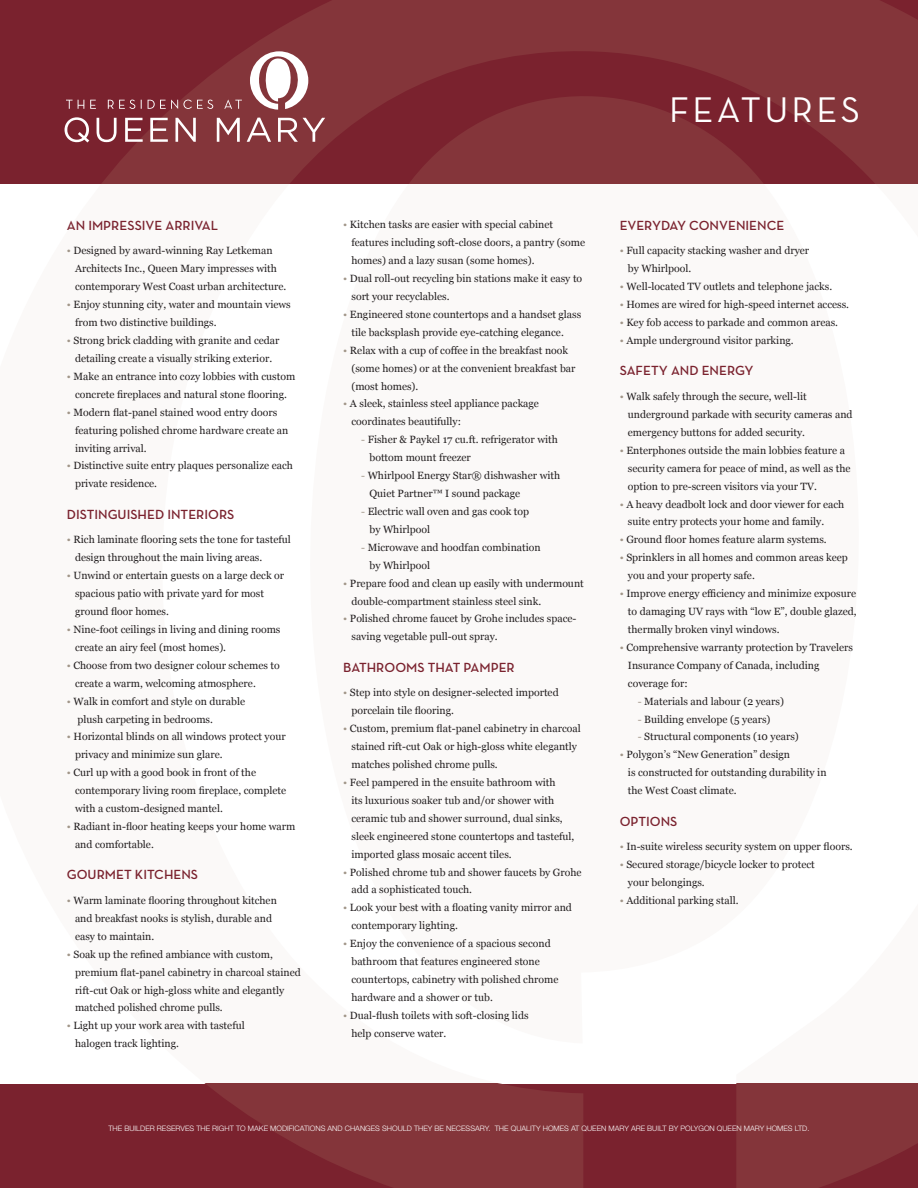
<style>
.page{position:relative;width:918px;height:1188px;background:#fff}
.page>*{position:absolute;margin:0;border:0;box-sizing:border-box;transform-origin:0 0}
.t1{font:36.3px "Neutra Text";letter-spacing:.09em;color:#fff}
.t2{font:600 13.5px "Neutra Text";color:#7a222e}
.t3{font:10.5px/17.9px "Georgia";color:#231f20}
.t4{font:300 7.5px "Helvetica Neue LT Std";color:#fff}
.s1{color:#a19689}
</style>
<div class="page">
<svg style="left:0;top:0;width:918px;height:184px;background:#7f2c34"></svg>
<svg style="left:243px;top:71px;width:662px;height:113px;background:#7f2d35"></svg>
<svg style="left:0;top:1084px;width:918px;height:104px;background:#7e2b33"></svg>
<svg style="left:65px;top:117px;width:260px;height:25px"></svg>
<svg style="left:66px;top:100px;width:176px;height:9px;background:#934c54"></svg>
<svg style="left:250px;top:51px;width:58px;height:59px"></svg>
<p class="t2" style="left:67px;top:220px;width:153px">AN IMPRESSIVE ARRIVAL</p>
<p class="t3" style="left:75px;top:242px;width:213px;text-indent:-8px"><span class="s1">•</span> Designed by award-winning Ray Letkeman<br>Architects Inc., Queen Mary impresses with contemporary West Coast urban architecture.</p>
<p class="t3" style="left:75px;top:296px;width:217px;text-indent:-8px"><span class="s1">•</span> Enjoy stunning city, water and mountain views from two distinctive buildings.</p>
<p class="t3" style="left:67px;top:331px;width:214px;text-align:center"><span class="s1">•</span> Strong brick cladding with granite and cedar detailing create a visually striking exterior.</p>
<p class="t3" style="left:67px;top:367px;width:230px;text-align:center"><span class="s1">•</span> Make an entrance into cozy lobbies with custom concrete fireplaces and natural stone flooring.</p>
<p class="t3" style="left:75px;top:403px;width:215px;text-indent:-8px"><span class="s1">•</span> Modern flat-panel stained wood entry doors featuring polished chrome hardware create an inviting arrival.</p>
<p class="t3" style="left:75px;top:457px;width:219px;text-indent:-8px"><span class="s1">•</span> Distinctive suite entry plaques personalize each private residence.</p>
<p class="t2" style="left:67px;top:509px;width:169px">DISTINGUISHED INTERIORS</p>
<p class="t3" style="left:75px;top:531px;width:217px;text-indent:-8px"><span class="s1">•</span> Rich laminate flooring sets the tone for tasteful design throughout the main living areas.</p>
<p class="t3" style="left:75px;top:567px;width:211px;text-indent:-8px"><span class="s1">•</span> Unwind or entertain guests on a large deck or spacious patio with private yard for most ground floor homes.</p>
<p class="t3" style="left:75px;top:620px;width:207px;text-indent:-8px"><span class="s1">•</span> Nine-foot ceilings in living and dining rooms create an airy feel (most homes).</p>
<p class="t3" style="left:75px;top:656px;width:206px;text-indent:-8px"><span class="s1">•</span> Choose from two designer colour schemes to create a warm, welcoming atmosphere.</p>
<p class="t3" style="left:78px;top:692px;width:169px;text-indent:-11px"><span class="s1">•</span> Walk in comfort and style on durable plush carpeting in bedrooms.</p>
<p class="t3" style="left:75px;top:728px;width:212px;text-indent:-8px"><span class="s1">•</span> Horizontal blinds on all windows protect your privacy and minimize sun glare.</p>
<p class="t3" style="left:75px;top:764px;width:213px;text-indent:-8px"><span class="s1">•</span> Curl up with a good book in front of the contemporary living room fireplace, complete with a custom-designed mantel.</p>
<p class="t3" style="left:75px;top:817px;width:222px;text-indent:-8px"><span class="s1">•</span> Radiant in-floor heating keeps your home warm and comfortable.</p>
<p class="t2" style="left:67px;top:870px;width:133px">GOURMET KITCHENS</p>
<p class="t3" style="left:75px;top:891px;width:203px;text-indent:-8px"><span class="s1">•</span> Warm laminate flooring throughout kitchen and breakfast nooks is stylish, durable and easy to maintain.</p>
<p class="t3" style="left:75px;top:945px;width:227px;text-indent:-8px"><span class="s1">•</span> Soak up the refined ambiance with custom, premium flat-panel cabinetry in charcoal stained rift-cut Oak or high-gloss white and elegantly matched polished chrome pulls.</p>
<p class="t3" style="left:75px;top:1017px;width:171px;text-indent:-8px"><span class="s1">•</span> Light up your work area with tasteful halogen track lighting.</p>
<h1 class="t1" style="left:669px;top:96px;width:193px">FEATURES</h1>
<p class="t3" style="left:351px;top:216px;width:235px;text-indent:-8px"><span class="s1">•</span> Kitchen tasks are easier with special cabinet features including soft-close doors, a pantry (some homes) and a lazy susan (some homes).</p>
<p class="t3" style="left:351px;top:269px;width:232px;text-indent:-8px"><span class="s1">•</span> Dual roll-out recycling bin stations make it easy to sort your recyclables.</p>
<p class="t3" style="left:351px;top:305px;width:231px;text-indent:-8px"><span class="s1">•</span> Engineered stone countertops and a handset glass tile backsplash provide eye-catching elegance.</p>
<p class="t3" style="left:351px;top:341px;width:226px;text-indent:-8px"><span class="s1">•</span> Relax with a cup of coffee in the breakfast nook (some homes) or at the convenient breakfast bar (most homes).</p>
<p class="t3" style="left:351px;top:395px;width:189px;text-indent:-8px"><span class="s1">•</span> A sleek, stainless steel appliance package coordinates beautifully:</p>
<p class="t3" style="left:369px;top:431px;width:190px;text-indent:-8px"><span class="s1">-</span> Fisher &amp; Paykel 17 cu.ft. refrigerator with bottom mount freezer</p>
<p class="t3" style="left:369px;top:467px;width:192px;text-indent:-8px"><span class="s1">-</span> Whirlpool Energy Star® dishwasher with<br>Quiet Partner™ I sound package</p>
<p class="t3" style="left:369px;top:502px;width:161px;text-indent:-8px"><span class="s1">-</span> Electric wall oven and gas cook top by Whirlpool</p>
<p class="t3" style="left:369px;top:538px;width:173px;text-indent:-8px"><span class="s1">-</span> Microwave and hoodfan combination by Whirlpool</p>
<p class="t3" style="left:351px;top:574px;width:234px;text-indent:-8px"><span class="s1">•</span> Prepare food and clean up easily with undermount double-compartment stainless steel sink.</p>
<p class="t3" style="left:351px;top:610px;width:227px;text-indent:-8px"><span class="s1">•</span> Polished chrome faucet by Grohe includes space&shy;saving vegetable pull-out spray.</p>
<p class="t2" style="left:343px;top:662px;width:173px">BATHROOMS THAT PAMPER</p>
<p class="t3" style="left:351px;top:684px;width:209px;text-indent:-8px"><span class="s1">•</span> Step into style on designer-selected imported porcelain tile flooring.</p>
<p class="t3" style="left:351px;top:720px;width:231px;text-indent:-8px"><span class="s1">•</span> Custom, premium flat-panel cabinetry in charcoal stained rift-cut Oak or high-gloss white elegantly matches polished chrome pulls.</p>
<p class="t3" style="left:351px;top:773px;width:224px;text-indent:-8px"><span class="s1">•</span> Feel pampered in the ensuite bathroom with<br>its luxurious soaker tub and/or shower with ceramic tub and shower surround, dual sinks, sleek engineered stone countertops and tasteful, imported glass mosaic accent tiles.</p>
<p class="t3" style="left:351px;top:863px;width:232px;text-indent:-8px"><span class="s1">•</span> Polished chrome tub and shower faucets by Grohe add a sophisticated touch.</p>
<p class="t3" style="left:351px;top:899px;width:222px;text-indent:-8px"><span class="s1">•</span> Look your best with a floating vanity mirror and contemporary lighting.</p>
<p class="t3" style="left:351px;top:935px;width:209px;text-indent:-8px"><span class="s1">•</span> Enjoy the convenience of a spacious second bathroom that features engineered stone countertops, cabinetry with polished chrome hardware and a shower or tub.</p>
<p class="t3" style="left:351px;top:1006px;width:179px;text-indent:-8px"><span class="s1">•</span> Dual-flush toilets with soft-closing lids help conserve water.</p>
<p class="t2" style="left:620px;top:220px;width:166px">EVERYDAY CONVENIENCE</p>
<p class="t3" style="left:628px;top:242px;width:183px;text-indent:-8px"><span class="s1">•</span> Full capacity stacking washer and dryer by Whirlpool.</p>
<p class="t3" style="left:620px;top:278px;width:214px"><span class="s1">•</span> Well-located TV outlets and telephone jacks.</p>
<p class="t3" style="left:620px;top:296px;width:231px"><span class="s1">•</span> Homes are wired for high-speed internet access.</p>
<p class="t3" style="left:620px;top:314px;width:220px"><span class="s1">•</span> Key fob access to parkade and common areas.</p>
<p class="t3" style="left:620px;top:331px;width:176px"><span class="s1">•</span> Ample underground visitor parking.</p>
<p class="t2" style="left:620px;top:366px;width:135px">SAFETY AND ENERGY</p>
<p class="t3" style="left:628px;top:387px;width:226px;text-indent:-8px"><span class="s1">•</span> Walk safely through the secure, well-lit underground parkade with security cameras and emergency buttons for added security.</p>
<p class="t3" style="left:628px;top:441px;width:224px;text-indent:-8px"><span class="s1">•</span> Enterphones outside the main lobbies feature a security camera for peace of mind, as well as the option to pre-screen visitors via your TV.</p>
<p class="t3" style="left:628px;top:495px;width:218px;text-indent:-8px"><span class="s1">•</span> A heavy deadbolt lock and door viewer for each suite entry protects your home and family.</p>
<p class="t3" style="left:620px;top:531px;width:209px"><span class="s1">•</span> Ground floor homes feature alarm systems.</p>
<p class="t3" style="left:628px;top:549px;width:221px;text-indent:-8px"><span class="s1">•</span> Sprinklers in all homes and common areas keep you and your property safe.</p>
<p class="t3" style="left:628px;top:585px;width:230px;text-align:justify;text-indent:-8px"><span class="s1">•</span> Improve energy effi ciency and minimize exposure to damaging UV rays with “low E”, double glazed, thermally broken vinyl windows.</p>
<p class="t3" style="left:628px;top:638px;width:227px;text-indent:-8px"><span class="s1">•</span> Comprehensive warranty protection by Travelers<br>Insurance Company of Canada, including coverage for:</p>
<p class="t3" style="left:638px;top:692px;width:148px"><span class="s1">-</span> Materials and labour (2 years)</p>
<p class="t3" style="left:638px;top:710px;width:134px"><span class="s1">-</span> Building envelope (5 years)</p>
<p class="t3" style="left:638px;top:728px;width:163px"><span class="s1">-</span> Structural components (10 years)</p>
<p class="t3" style="left:628px;top:746px;width:200px;text-indent:-8px"><span class="s1">•</span> Polygon’s “New Generation” design<br>is constructed for outstanding durability in the West Coast climate.</p>
<p class="t2" style="left:620px;top:816px;width:59px">OPTIONS</p>
<p class="t3" style="left:620px;top:838px;width:235px"><span class="s1">•</span> In-suite wireless security system on upper floors.</p>
<p class="t3" style="left:628px;top:856px;width:188px;text-indent:-8px"><span class="s1">•</span> Secured storage/bicycle locker to protect your belongings.</p>
<p class="t3" style="left:620px;top:891px;width:120px"><span class="s1">•</span> Additional parking stall.</p>
<p class="t4" style="left:108px;top:1126px;width:703px">THE BUILDER RESERVES THE RIGHT TO MAKE MODIFICATIONS AND CHANGES SHOULD THEY BE NECESSARY. THE QUALITY HOMES AT QUEEN MARY ARE BUILT BY POLYGON QUEEN MARY HOMES LTD.</p>
</div>
